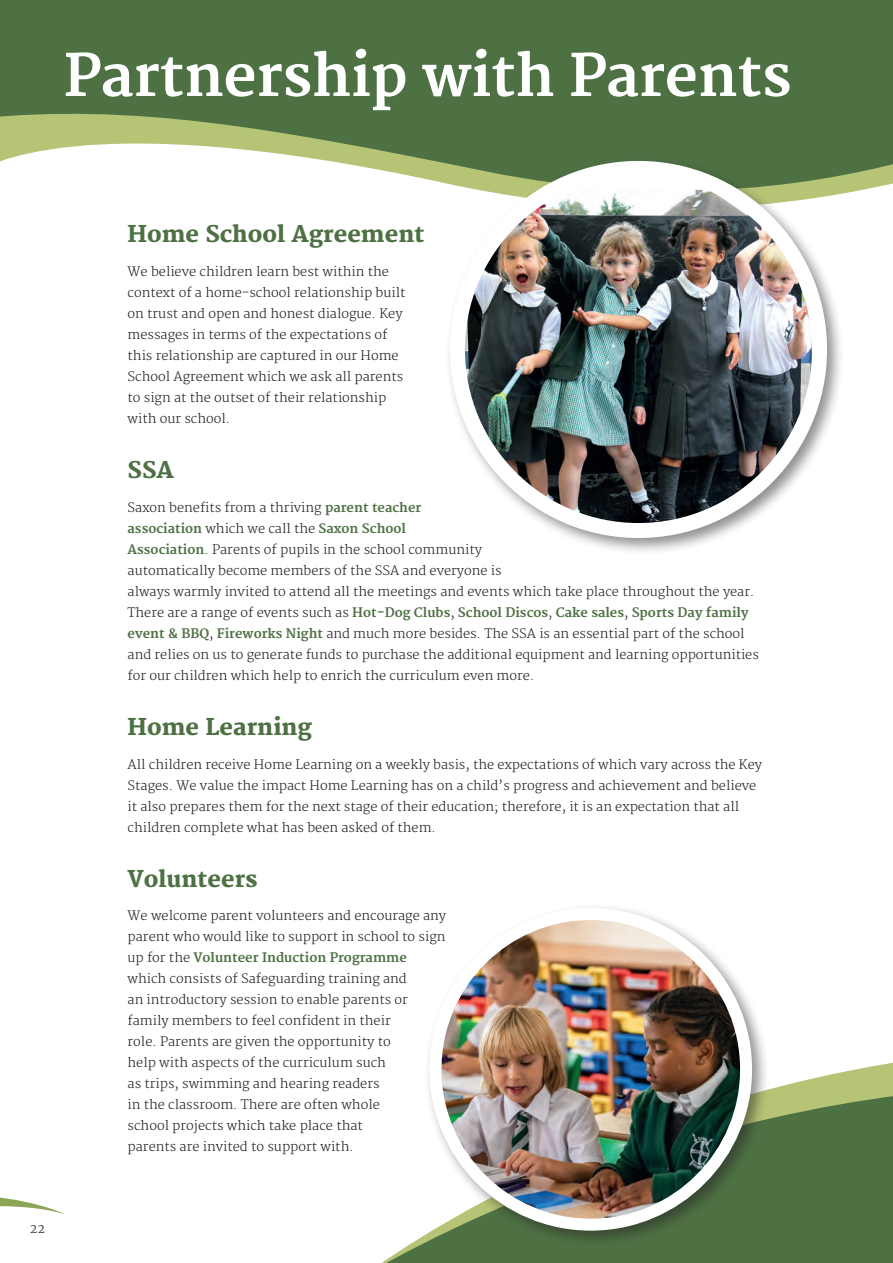
<style>
.page{position:relative;width:893px;height:1263px;background:#fff}
.page>*{position:absolute;margin:0;border:0;box-sizing:border-box;transform-origin:0 0}
.t1{font:700 57px "Merriweather";letter-spacing:-.005em;color:#fff}
.t2{font:800 22.5px "Merriweather";color:#4e7144}
.t3{font:300 12.75px/21px "Merriweather";color:#231f20}
.s1{font-weight:700;color:#4e7144}
</style>
<div class="page">
<svg style="left:382px;top:1062px;width:511px;height:201px;fill:#4e7144"></svg>
<svg style="left:0;top:0;width:893px;height:194px;background:#69875c"></svg>
<svg style="left:0;top:1197px;width:66px;height:18px"></svg>
<div style="left:424px;top:902px;width:345px;height:346px;background:#231f20;opacity:.5"></div>
<img style="left:435px;top:914px;width:311px;height:306px">
<div style="left:429px;top:908px;width:323px;height:322px;border:12px solid #fff;border-radius:50%"></div>
<div style="left:444px;top:155px;width:400px;height:400px;background:#231f20;opacity:.5"></div>
<img style="left:457px;top:190px;width:363px;height:340px">
<div style="left:450px;top:161px;width:377px;height:377px;border:15px solid #fff;border-radius:50%"></div>
<h1 class="t1" style="left:64px;top:42px;width:729px">Partnership with Parents</h1>
<p class="t3" style="left:30px;top:1219px;width:17px">22</p>
<h2 class="t2" style="left:128px;top:221px;width:299px">Home School Agreement</h2>
<p class="t3" style="left:128px;top:261px;width:279px">We believe children learn best within the context of a home-school relationship built on trust and open and honest dialogue. Key messages in terms of the expectations of this relationship are captured in our Home School Agreement which we ask all parents to sign at the outset of their relationship with our school.</p>
<h2 class="t2" style="left:128px;top:457px;width:48px">SSA</h2>
<p class="t3" style="left:128px;top:497px;width:633px">Saxon benefits from a thriving <span class="s1">parent teacher<br>association</span> which we call the <span class="s1">Saxon School<br>Association</span>. Parents of pupils in the school community<br>automatically become members of the SSA and everyone is<br>always warmly invited to attend all the meetings and events which take place throughout the year.<br>There are a range of events such as <span class="s1">Hot-Dog Clubs</span>, <span class="s1">School Discos</span>, <span class="s1">Cake sales</span>, <span class="s1">Sports Day family event &amp; BBQ</span>, <span class="s1">Fireworks Night</span> and much more besides. The SSA is an essential part of the school and relies on us to generate funds to purchase the additional equipment and learning opportunities for our children which help to enrich the curriculum even more.</p>
<h2 class="t2" style="left:128px;top:714px;width:186px">Home Learning</h2>
<p class="t3" style="left:128px;top:754px;width:636px">All children receive Home Learning on a weekly basis, the expectations of which vary across the Key Stages. We value the impact Home Learning has on a child’s progress and achievement and believe it also prepares them for the next stage of their education; therefore, it is an expectation that all children complete what has been asked of them.</p>
<h2 class="t2" style="left:128px;top:865px;width:131px">Volunteers</h2>
<p class="t3" style="left:128px;top:906px;width:320px">We welcome parent volunteers and encourage any parent who would like to support in school to sign up for the <span class="s1">Volunteer Induction Programme </span>which consists of Safeguarding training and<br>an introductory session to enable parents or family members to feel confident in their<br>role. Parents are given the opportunity to<br>help with aspects of the curriculum such<br>as trips, swimming and hearing readers<br>in the classroom. There are often whole<br>school projects which take place that<br>parents are invited to support with.</p>
</div>
